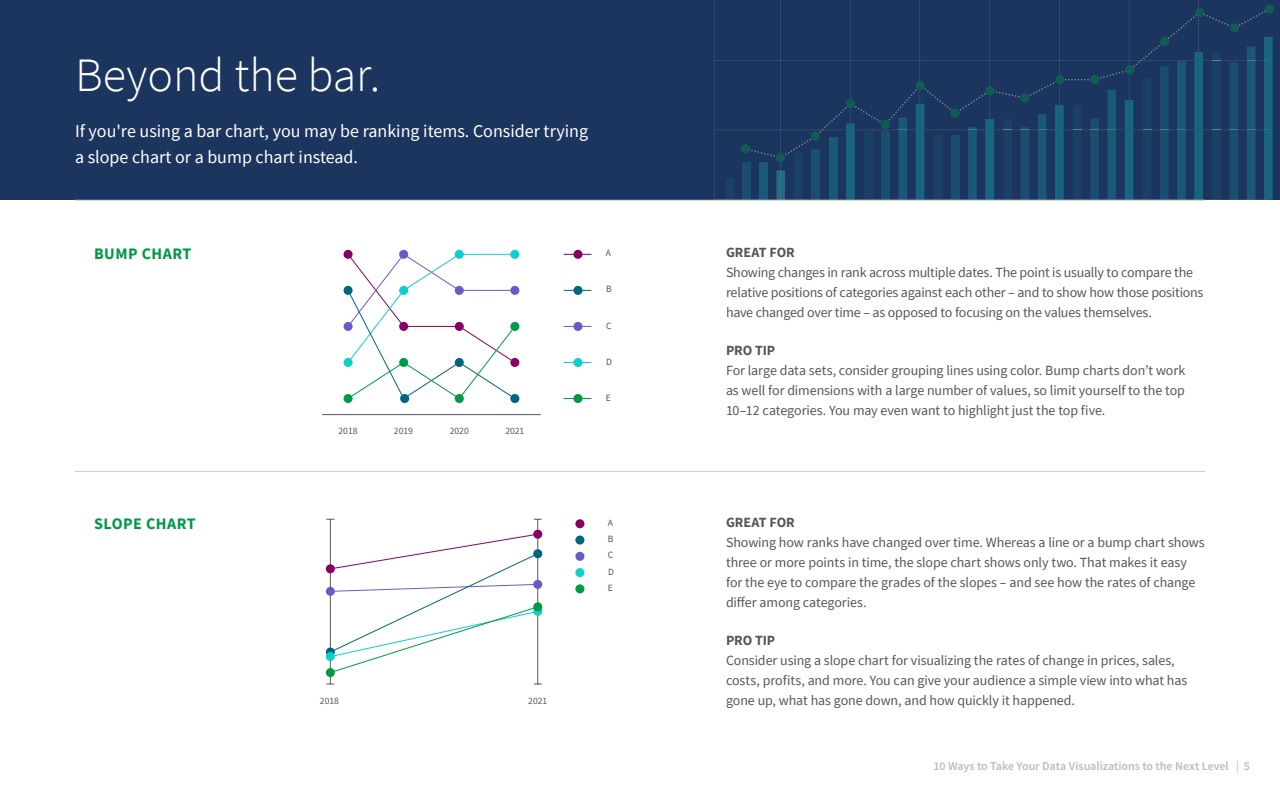
<style>
.page{position:relative;width:1280px;height:800px;background:#fff}
.page>*{position:absolute;margin:0;border:0;box-sizing:border-box;transform-origin:0 0}
.t1{font:300 48px "Source Sans Pro";color:#fff}
.BODY_P{font:18px/26px "Source Sans Pro";color:#fff}
.t2{font:700 16px "Source Sans Pro";letter-spacing:.03em;color:#009845}
.Callout_P{font:14px/20px "Source Sans Pro";letter-spacing:-.01em;color:#54565a}
.t3{font:600 12px "Source Sans Pro";letter-spacing:-.005em;color:#bbbbbd}
.t4{font:9.6px/16.3px "Source Sans Pro";color:#545759;text-align:justify}
.s1{font-weight:700}
.s2{font-weight:400}
</style>
<div class="page">
<div style="left:0;top:0;width:1280px;height:200px;background:#1c355e"></div>
<hr style="left:75px;top:471px;width:1130px;height:1px;background:#c4cfda">
<hr style="left:75px;top:200px;width:1130px;height:1px;background:#c4cfda">
<div style="left:573px;top:250px;width:9px;height:9px;background:#870063;border-radius:50%"></div>
<div style="left:573px;top:286px;width:9px;height:9px;background:#006680;border-radius:50%"></div>
<div style="left:573px;top:322px;width:9px;height:9px;background:#665cc7;border-radius:50%"></div>
<div style="left:573px;top:358px;width:9px;height:9px;background:#0fcfc9;border-radius:50%"></div>
<div style="left:573px;top:394px;width:9px;height:9px;background:#009945;border-radius:50%"></div>
<svg style="left:564px;top:254px;width:27px;height:1px"></svg>
<svg style="left:564px;top:290px;width:27px;height:1px"></svg>
<svg style="left:564px;top:326px;width:27px;height:1px"></svg>
<svg style="left:564px;top:362px;width:27px;height:1px"></svg>
<svg style="left:564px;top:398px;width:27px;height:1px"></svg>
<hr style="left:322px;top:414px;width:219px;height:1px;background:#545759">
<div style="left:344px;top:250px;width:9px;height:9px;background:#870063;border-radius:50%"></div>
<div style="left:344px;top:286px;width:9px;height:9px;background:#006680;border-radius:50%"></div>
<div style="left:344px;top:322px;width:9px;height:9px;background:#665cc7;border-radius:50%"></div>
<div style="left:344px;top:358px;width:9px;height:9px;background:#0fcfc9;border-radius:50%"></div>
<div style="left:344px;top:394px;width:9px;height:9px;background:#009945;border-radius:50%"></div>
<div style="left:399px;top:250px;width:9px;height:9px;background:#665cc7;border-radius:50%"></div>
<div style="left:400px;top:394px;width:9px;height:9px;background:#006680;border-radius:50%"></div>
<div style="left:455px;top:250px;width:9px;height:9px;background:#0fcfc9;border-radius:50%"></div>
<div style="left:455px;top:394px;width:9px;height:9px;background:#009945;border-radius:50%"></div>
<div style="left:510px;top:250px;width:9px;height:9px;background:#0fcfc9;border-radius:50%"></div>
<div style="left:510px;top:286px;width:9px;height:9px;background:#665cc7;border-radius:50%"></div>
<div style="left:510px;top:322px;width:9px;height:9px;background:#009945;border-radius:50%"></div>
<div style="left:510px;top:358px;width:9px;height:9px;background:#870063;border-radius:50%"></div>
<div style="left:510px;top:394px;width:9px;height:9px;background:#006680;border-radius:50%"></div>
<svg style="left:347px;top:253px;width:169px;height:147px"></svg>
<div style="left:575px;top:519px;width:9px;height:9px;background:#870063;border-radius:50%"></div>
<div style="left:575px;top:536px;width:9px;height:9px;background:#006680;border-radius:50%"></div>
<div style="left:575px;top:552px;width:9px;height:9px;background:#665cc7;border-radius:50%"></div>
<div style="left:575px;top:568px;width:9px;height:9px;background:#0fcfc9;border-radius:50%"></div>
<div style="left:575px;top:584px;width:9px;height:9px;background:#009945;border-radius:50%"></div>
<hr style="left:330px;top:519px;width:1px;height:165px;background:#545759">
<hr style="left:538px;top:519px;width:1px;height:165px;background:#545759">
<div style="left:326px;top:564px;width:9px;height:9px;background:#870063;border-radius:50%"></div>
<div style="left:533px;top:530px;width:9px;height:9px;background:#870063;border-radius:50%"></div>
<div style="left:326px;top:648px;width:9px;height:9px;background:#006680;border-radius:50%"></div>
<div style="left:533px;top:549px;width:9px;height:9px;background:#006680;border-radius:50%"></div>
<div style="left:326px;top:587px;width:9px;height:9px;background:#665cc7;border-radius:50%"></div>
<div style="left:533px;top:580px;width:9px;height:9px;background:#665cc7;border-radius:50%"></div>
<svg style="left:533px;top:607px;width:9px;height:9px"></svg>
<div style="left:326px;top:668px;width:9px;height:9px;background:#009945;border-radius:50%"></div>
<div style="left:533px;top:602px;width:9px;height:9px;background:#009945;border-radius:50%"></div>
<svg style="left:329px;top:533px;width:210px;height:141px"></svg>
<div style="left:326px;top:652px;width:9px;height:9px;background:#0fcfc9;border-radius:50%"></div>
<svg style="left:1265px;top:4px;width:9px;height:10px"></svg>
<svg style="left:714px;top:0;width:555px;height:200px"></svg>
<h2 class="t1" style="left:75px;top:46px;width:307px">Beyond the bar.</h2>
<p class="BODY_P" style="left:75px;top:118px;width:515px">If you're using a bar chart, you may be ranking items. Consider trying a slope chart or a bump chart instead.</p>
<p class="t2" style="left:94px;top:243px;width:99px">BUMP CHART</p>
<p class="t4" style="left:339px;top:423px;width:21px">2018</p>
<p class="t4" style="left:394px;top:423px;width:21px">2019</p>
<p class="t4" style="left:450px;top:423px;width:21px">2020</p>
<p class="t4" style="left:505px;top:423px;width:21px">2021</p>
<p class="t4" style="left:606px;top:245px;width:7px">A</p>
<p class="t4" style="left:606px;top:281px;width:7px">B</p>
<p class="t4" style="left:606px;top:317px;width:7px">C</p>
<p class="t4" style="left:606px;top:353px;width:7px">D</p>
<p class="t4" style="left:606px;top:389px;width:7px">E</p>
<p class="t2" style="left:94px;top:513px;width:103px">SLOPE CHART</p>
<p class="t4" style="left:608px;top:514px;width:8px">A B C D E</p>
<p class="t4" style="left:320px;top:692px;width:21px">2018</p>
<p class="t4" style="left:528px;top:692px;width:21px">2021</p>
<p class="Callout_P" style="left:726px;top:242px;width:479px"><span class="s1">GREAT FOR<br></span>Showing changes in rank across multiple dates. The point is usually to compare the relative positions of categories against each other – and to show how those positions have changed over time – as opposed to focusing on the values themselves.</p>
<p class="Callout_P" style="left:726px;top:340px;width:461px"><span class="s1">PRO TIP<br></span>For large data sets, consider grouping lines using color. Bump charts don’t work as well for dimensions with a large number of values, so limit yourself to the top 10–12 categories. You may even want to highlight just the top five.</p>
<p class="Callout_P" style="left:726px;top:512px;width:480px"><span class="s1">GREAT FOR<br></span>Showing how ranks have changed over time. Whereas a line or a bump chart shows three or more points in time, the slope chart shows only two. That makes it easy for the eye to compare the grades of the slopes – and see how the rates of change differ among categories.</p>
<p class="Callout_P" style="left:726px;top:630px;width:463px"><span class="s1">PRO TIP<br></span>Consider using a slope chart for visualizing the rates of change in prices, sales, costs, profits, and more. You can give your audience a simple view into what has gone up, what has gone down, and how quickly it happened.</p>
<p class="t3" style="left:934px;top:758px;width:318px">10 Ways to Take Your Data Visualizations to the Next Level <span class="s2">|</span> 5</p>
</div>
